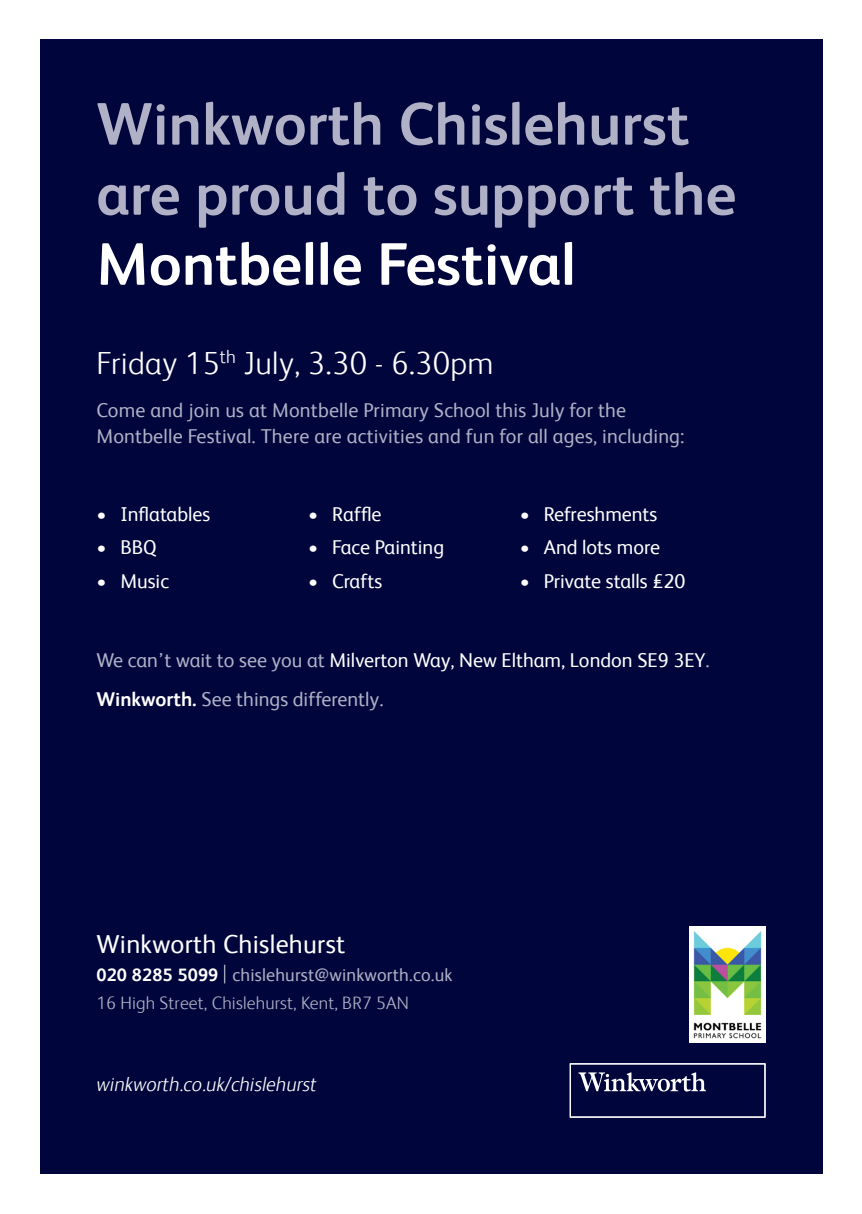
<style>
.page{position:relative;width:862px;height:1214px;background:#fff}
.page>*{position:absolute;margin:0;border:0;box-sizing:border-box;transform-origin:0 0}
.t1{font:700 60px/70px "FS Albert";color:#b0b0c6}
.t2{font:700 60px "FS Albert";color:#fff}
.t3{font:300 32px "FS Albert";letter-spacing:.01em;color:#fff}
.t4{font:26px "FS Albert";letter-spacing:.01em;color:#fff}
.t5{font:20px/26px "FS Albert";letter-spacing:.01em;color:#b0b0c6}
.t6{font:20px "FS Albert";color:#fff}
.t7{font:italic 300 20px "FS Albert";color:#fff}
.t8{font:300 18px/28px "FS Albert";letter-spacing:.01em;color:#b0b0c6}
.s1{color:#fff}
.s2{font-weight:700;color:#fff}
.s3{font-weight:100;font-size:26px;color:#fff}
.s4{font-weight:400}
</style>
<div class="page">
<div style="left:40px;top:40px;width:782px;height:1134px;background:#00063b"></div>
<svg style="left:570px;top:1063px;width:195px;height:54px"></svg>
<img style="left:689px;top:926px;width:76px;height:116px">
<h1 class="t1" style="left:96px;top:87px;width:641px">Winkworth Chislehurst are proud to support the</h1>
<h1 class="t2" style="left:96px;top:223px;width:481px">Montbelle Festival</h1>
<h2 class="t3" style="left:96px;top:342px;width:399px">Friday 15<sup>th</sup> July, 3.30 - 6.30pm</h2>
<p class="t5" style="left:96px;top:396px;width:590px">Come and join us at Montbelle Primary School this July for the<br>Montbelle Festival. There are activities and fun for all ages, including:</p>
<p class="t6" style="left:96px;top:500px;width:115px">• Inflatables</p>
<p class="t6" style="left:96px;top:534px;width:62px">• BBQ</p>
<p class="t6" style="left:96px;top:567px;width:74px">• Music</p>
<p class="t6" style="left:308px;top:500px;width:75px">• Raffle</p>
<p class="t6" style="left:308px;top:534px;width:138px">• Face Painting</p>
<p class="t6" style="left:308px;top:567px;width:76px">• Crafts</p>
<p class="t6" style="left:520px;top:500px;width:139px">• Refreshments</p>
<p class="t6" style="left:520px;top:534px;width:142px">• And lots more</p>
<p class="t6" style="left:520px;top:567px;width:167px">• Private stalls £20</p>
<p class="t5" style="left:96px;top:639px;width:615px;line-height:39px">We can’t wait to see you at <span class="s1">Milverton Way, New Eltham, London SE9 3EY</span>.<br><span class="s2">Winkworth.</span> See things differently.</p>
<h3 class="t4" style="left:96px;top:926px;width:250px">Winkworth Chislehurst</h3>
<p class="t8" style="left:96px;top:960px;width:357px"><span class="s2">020 8285 5099</span> <span class="s3">|</span> <span class="s4">chislehurst@winkworth.co.uk<br></span>16 High Street, Chislehurst, Kent, BR7 5AN</p>
<p class="t7" style="left:96px;top:1070px;width:222px">winkworth.co.uk/chislehurst</p>
</div>
